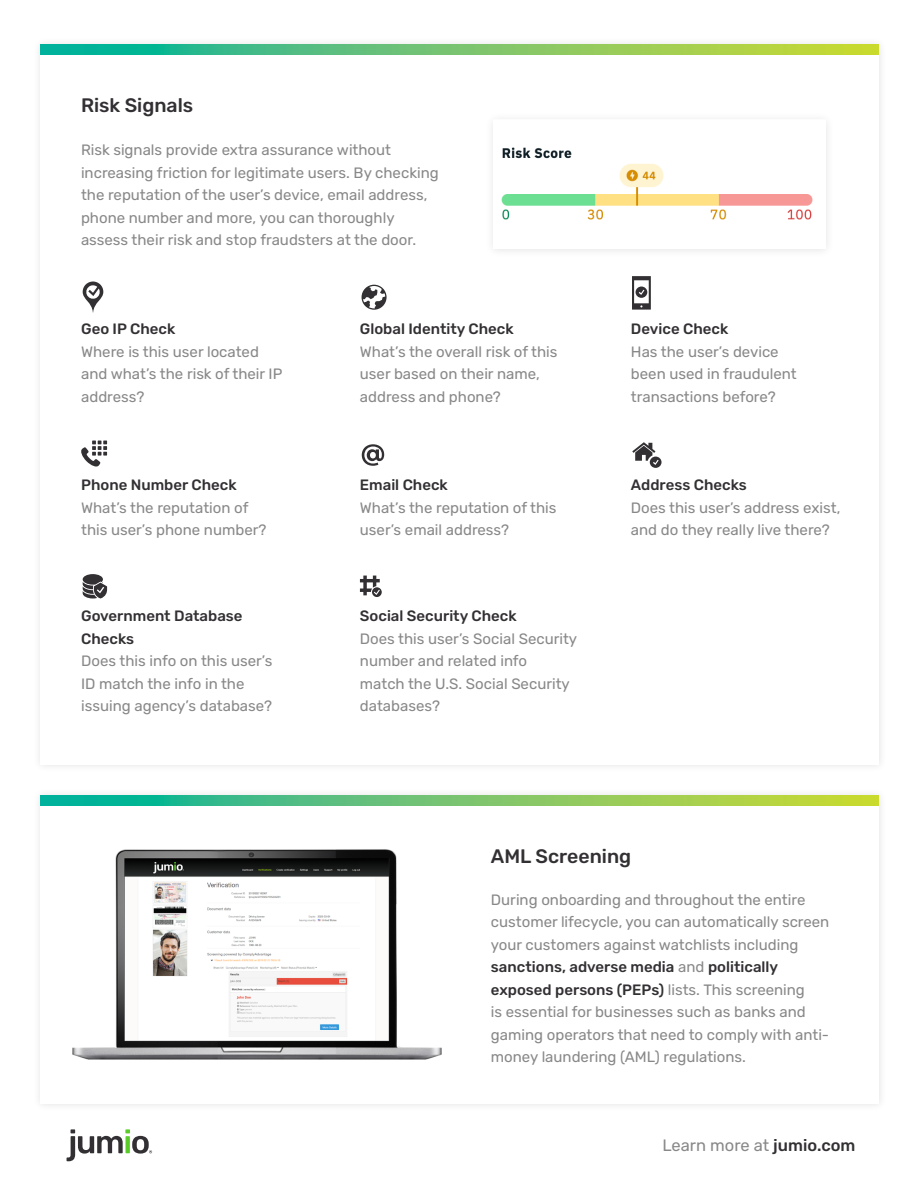
<style>
.page{position:relative;width:918px;height:1188px;background:#fff}
.page>*{position:absolute;margin:0;border:0;box-sizing:border-box;transform-origin:0 0}
.t1{font:500 19.5px "Rubik";color:#333033}
.t2{font:16.5px "Rubik";color:#888}
.t3{font:15px/22.5px "Rubik";color:#888}
.t4{font:500 15px/22.5px "Rubik";color:#333033}
.s1{font-weight:500;color:#333033}
</style>
<div class="page">
<svg style="left:67px;top:1129px;width:85px;height:32px"></svg>
<div style="left:32px;top:36px;width:855px;height:737px;background:#fafafa"></div>
<div style="left:40px;top:44px;width:839px;height:721px;background:#fff"></div>
<svg style="left:40px;top:44px;width:839px;height:11px;background:#6ec46c"></svg>
<img style="left:501px;top:147px;width:312px;height:73px">
<svg style="left:632px;top:276px;width:19px;height:34px"></svg>
<svg style="left:83px;top:282px;width:20px;height:31px"></svg>
<svg style="left:632px;top:442px;width:30px;height:26px"></svg>
<svg style="left:83px;top:574px;width:24px;height:25px"></svg>
<svg style="left:362px;top:285px;width:25px;height:25px"></svg>
<svg style="left:360px;top:576px;width:22px;height:21px"></svg>
<svg style="left:362px;top:444px;width:22px;height:22px"></svg>
<svg style="left:81px;top:441px;width:26px;height:26px"></svg>
<div style="left:32px;top:787px;width:855px;height:325px;background:#fafafa"></div>
<div style="left:40px;top:795px;width:839px;height:309px;background:#fff"></div>
<svg style="left:40px;top:795px;width:839px;height:11px;background:#6ec46c"></svg>
<img style="left:72px;top:849px;width:370px;height:211px">
<h1 class="t1" style="left:81px;top:94px;width:114px">Risk Signals</h1>
<p class="t3" style="left:81px;top:139px;width:359px">Risk signals provide extra assurance without increasing friction for legitimate users. By checking the reputation of the user’s device, email address, phone number and more, you can thoroughly assess their risk and stop fraudsters at the door.</p>
<p class="t4" style="left:81px;top:318px;width:96px">Geo IP Check</p>
<p class="t3" style="left:81px;top:341px;width:203px">Where is this user located and what’s the risk of their IP address?</p>
<p class="t4" style="left:81px;top:474px;width:157px">Phone Number Check</p>
<p class="t3" style="left:81px;top:497px;width:187px">What’s the reputation of this user’s phone number?</p>
<p class="t4" style="left:81px;top:605px;width:163px">Government Database<br>Checks</p>
<p class="t3" style="left:81px;top:650px;width:193px">Does this info on this user’s<br>ID match the info in the issuing agency’s database?</p>
<p class="t4" style="left:360px;top:318px;width:155px">Global Identity Check</p>
<p class="t3" style="left:360px;top:341px;width:199px">What’s the overall risk of this user based on their name, address and phone?</p>
<p class="t4" style="left:360px;top:474px;width:89px">Email Check</p>
<p class="t3" style="left:360px;top:497px;width:198px">What’s the reputation of this user’s email address?</p>
<p class="t4" style="left:360px;top:605px;width:158px">Social Security Check</p>
<p class="t3" style="left:360px;top:628px;width:219px">Does this user’s Social Security number and related info<br>match the U.S. Social Security databases?</p>
<p class="t4" style="left:631px;top:318px;width:99px">Device Check</p>
<p class="t3" style="left:631px;top:341px;width:167px">Has the user’s device been used in fraudulent transactions before?</p>
<p class="t4" style="left:631px;top:474px;width:117px">Address Checks</p>
<p class="t3" style="left:631px;top:497px;width:211px">Does this user’s address exist, and do they really live there?</p>
<h1 class="t1" style="left:491px;top:845px;width:142px">AML Screening</h1>
<p class="t3" style="left:491px;top:888px;width:340px">During onboarding and throughout the entire customer lifecycle, you can automatically screen your customers against watchlists including <span class="s1">sanctions, adverse media</span> and <span class="s1">politically exposed persons (PEPs)</span> lists. This screening<br>is essential for businesses such as banks and gaming operators that need to comply with anti&shy;money laundering (AML) regulations.</p>
<p class="t2" style="left:662px;top:1136px;width:194px">Learn more at <span class="s1">jumio.com</span></p>
</div>
